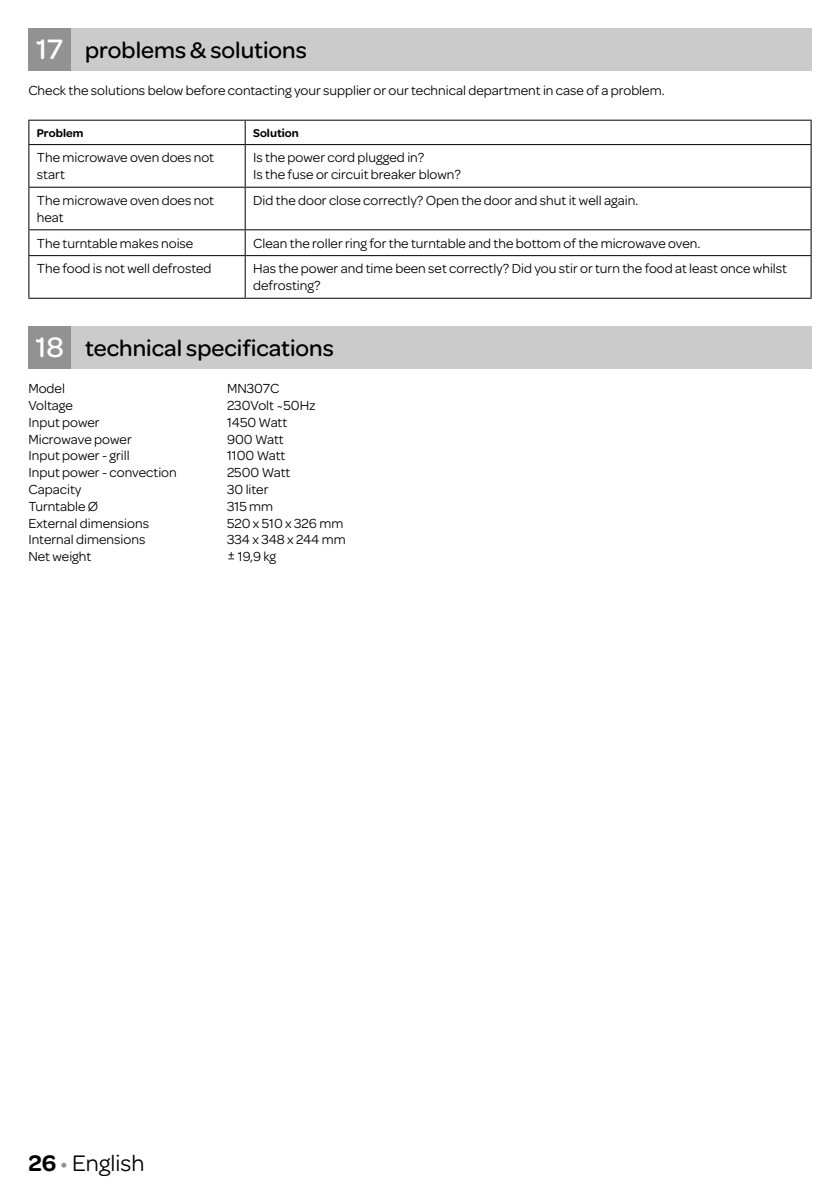
<style>
.page{position:relative;width:840px;height:1191px;background:#fff}
.page>*{position:absolute;margin:0;border:0;box-sizing:border-box;transform-origin:0 0}
.t1{font:500 24px "Omnes";color:#000}
.t2{font:24px "Omnes";color:#000}
.t3{font:14px/16.8px "Omnes";color:#000}
.t4{font:600 12px "Omnes";color:#000}
.s1{font-size:30px;color:#fff}
.s2{font-weight:600}
.s3{color:#929292}
</style>
<div class="page">
<div style="left:57px;top:28px;width:754px;height:43px;background:#cbcbcb"></div>
<div style="left:28px;top:28px;width:43px;height:43px;background:#929292"></div>
<hr style="left:28px;top:120px;width:217px;height:1px;background:#000">
<svg style="left:28px;top:121px;width:1px;height:23px"></svg>
<hr style="left:245px;top:120px;width:566px;height:1px;background:#000">
<svg style="left:244px;top:121px;width:1px;height:23px"></svg>
<svg style="left:810px;top:121px;width:1px;height:23px"></svg>
<hr style="left:28px;top:144px;width:217px;height:1px;background:#000">
<hr style="left:28px;top:145px;width:1px;height:42px;background:#000">
<hr style="left:245px;top:144px;width:566px;height:1px;background:#000">
<hr style="left:244px;top:145px;width:1px;height:42px;background:#000">
<hr style="left:810px;top:145px;width:1px;height:42px;background:#000">
<hr style="left:28px;top:187px;width:217px;height:1px;background:#000">
<hr style="left:28px;top:188px;width:1px;height:41px;background:#000">
<hr style="left:245px;top:187px;width:566px;height:1px;background:#000">
<hr style="left:244px;top:188px;width:1px;height:41px;background:#000">
<hr style="left:810px;top:188px;width:1px;height:41px;background:#000">
<hr style="left:28px;top:229px;width:217px;height:1px;background:#000">
<svg style="left:28px;top:230px;width:1px;height:25px"></svg>
<hr style="left:245px;top:229px;width:566px;height:1px;background:#000">
<svg style="left:244px;top:230px;width:1px;height:25px"></svg>
<svg style="left:810px;top:230px;width:1px;height:25px"></svg>
<hr style="left:28px;top:255px;width:217px;height:1px;background:#000">
<hr style="left:28px;top:256px;width:1px;height:42px;background:#000">
<hr style="left:245px;top:255px;width:566px;height:1px;background:#000">
<hr style="left:244px;top:256px;width:1px;height:42px;background:#000">
<hr style="left:810px;top:256px;width:1px;height:42px;background:#000">
<hr style="left:28px;top:298px;width:217px;height:1px;background:#000">
<hr style="left:245px;top:298px;width:566px;height:1px;background:#000">
<div style="left:57px;top:326px;width:754px;height:43px;background:#cbcbcb"></div>
<div style="left:28px;top:326px;width:43px;height:43px;background:#929292"></div>
<h1 class="t1" style="left:36px;top:33px;width:272px"><span class="s1">17</span> problems &amp; solutions</h1>
<p class="t3" style="left:28px;top:81px;width:637px">Check the solutions below before contacting your supplier or our technical department in case of a problem.</p>
<p class="t4" style="left:37px;top:124px;width:48px">Problem</p>
<p class="t4" style="left:253px;top:124px;width:47px">Solution</p>
<p class="t3" style="left:37px;top:148px;width:179px">The microwave oven does not start</p>
<p class="t3" style="left:253px;top:148px;width:209px">Is the power cord plugged in?<br>Is the fuse or circuit breaker blown?</p>
<p class="t3" style="left:37px;top:191px;width:179px">The microwave oven does not heat</p>
<p class="t3" style="left:253px;top:191px;width:386px">Did the door close correctly? Open the door and shut it well again.</p>
<p class="t3" style="left:37px;top:234px;width:158px">The turntable makes noise</p>
<p class="t3" style="left:253px;top:234px;width:448px">Clean the roller ring for the turntable and the bottom of the microwave oven.</p>
<p class="t3" style="left:37px;top:259px;width:176px">The food is not well defrosted</p>
<p class="t3" style="left:253px;top:259px;width:535px">Has the power and time been set correctly? Did you stir or turn the food at least once whilst defrosting?</p>
<h1 class="t1" style="left:35px;top:331px;width:300px"><span class="s1">18</span> technical specifications</h1>
<p class="t3" style="left:28px;top:379px;width:38px">Model</p>
<p class="t3" style="left:227px;top:379px;width:54px">MN307C</p>
<p class="t3" style="left:28px;top:396px;width:46px">Voltage</p>
<p class="t3" style="left:227px;top:396px;width:90px">230Volt ~50Hz</p>
<p class="t3" style="left:28px;top:413px;width:73px">Input power</p>
<p class="t3" style="left:227px;top:413px;width:62px">1450 Watt</p>
<p class="t3" style="left:28px;top:430px;width:105px">Microwave power</p>
<p class="t3" style="left:227px;top:430px;width:58px">900 Watt</p>
<p class="t3" style="left:28px;top:446px;width:103px">Input power - grill</p>
<p class="t3" style="left:227px;top:446px;width:60px">1100 Watt</p>
<p class="t3" style="left:28px;top:463px;width:150px">Input power - convection</p>
<p class="t3" style="left:227px;top:463px;width:65px">2500 Watt</p>
<p class="t3" style="left:28px;top:480px;width:55px">Capacity</p>
<p class="t3" style="left:227px;top:480px;width:43px">30 liter</p>
<p class="t3" style="left:28px;top:497px;width:71px">Turntable Ø</p>
<p class="t3" style="left:227px;top:497px;width:48px">315 mm</p>
<p class="t3" style="left:28px;top:514px;width:122px">External dimensions</p>
<p class="t3" style="left:227px;top:514px;width:118px">520 x 510 x 326 mm</p>
<p class="t3" style="left:28px;top:530px;width:118px">Internal dimensions</p>
<p class="t3" style="left:227px;top:530px;width:120px">334 x 348 x 244 mm</p>
<p class="t3" style="left:28px;top:547px;width:64px">Net weight</p>
<p class="t3" style="left:227px;top:547px;width:51px">± 19,9 kg</p>
<h1 class="t2" style="left:28px;top:1146px;width:117px"><span class="s2">26</span> <span class="s3">•</span> English</h1>
</div>
